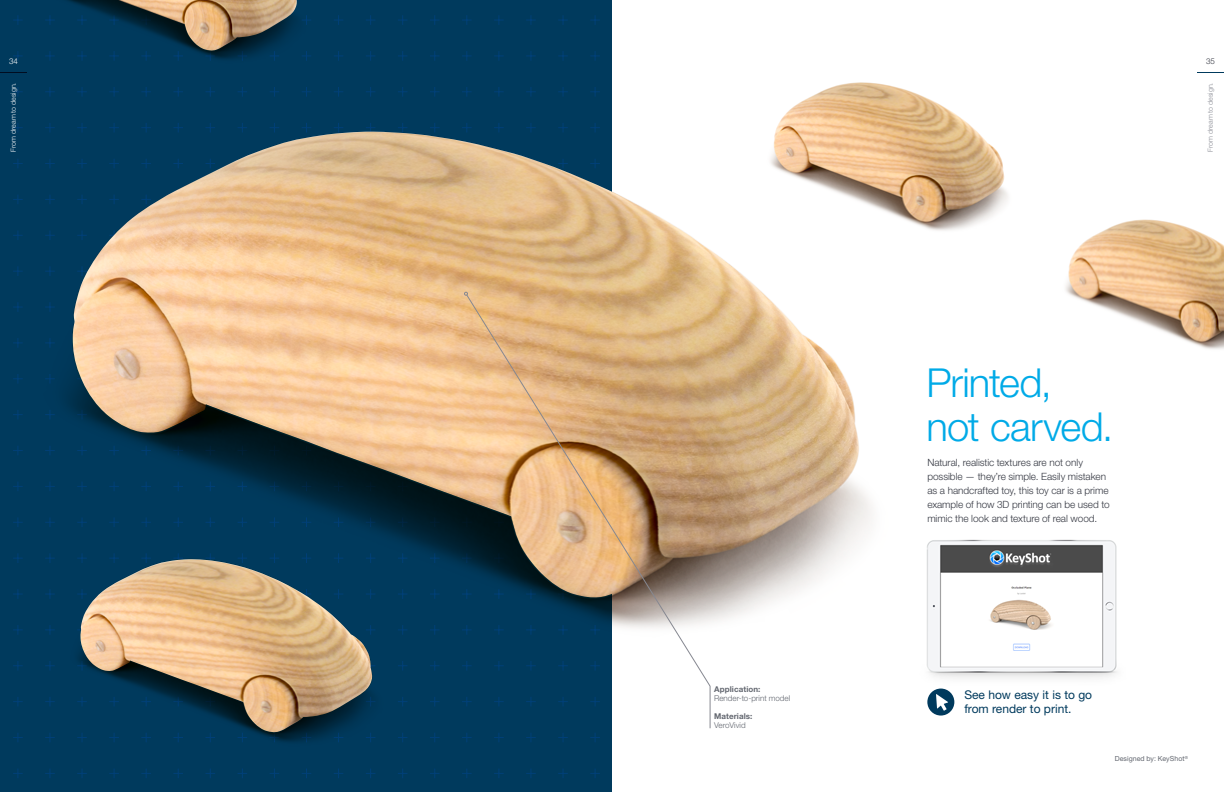
<style>
.page{position:relative;width:1224px;height:792px;background:#fff}
.page>*{position:absolute;margin:0;border:0;box-sizing:border-box;transform-origin:0 0}
.t1{font:300 40px/44px "Helvetica Neue LT Std";letter-spacing:-.02em;color:#00aae7}
.t2{font:12px/14px "Helvetica Neue LT Std";color:#003a5d}
.t3{font:300 10px/14px "Helvetica Neue LT Std";letter-spacing:-.005em;color:#343741}
.t4{font:300 8px "Helvetica Neue LT Std";letter-spacing:.005em;color:#62666f}
.t5{font:700 8px "Helvetica Neue LT Std";letter-spacing:.015em;color:#62666f}
.t6{font:300 8px "Helvetica Neue LT Std";color:#343741}
.t7{font:300 8px "Helvetica Neue LT Std";color:#fff}
.t8{font:7px "Helvetica Neue LT Std";letter-spacing:.005em;color:#62666f}
.t9{font:300 7px "Helvetica Neue LT Std";letter-spacing:.01em;color:#868891}
.t10{font:300 7px "Helvetica Neue LT Std";letter-spacing:.01em;color:#fff}
</style>
<div class="page">
<img style="left:991px;top:539px;width:126px;height:139px">
<div style="left:0;top:0;width:612px;height:792px;background:#003a5d"></div>
<svg style="left:591px;top:15px;width:9px;height:10px"></svg>
<svg style="left:558px;top:16px;width:10px;height:9px"></svg>
<svg style="left:526px;top:15px;width:9px;height:10px"></svg>
<svg style="left:494px;top:15px;width:9px;height:10px"></svg>
<svg style="left:462px;top:15px;width:9px;height:10px"></svg>
<svg style="left:430px;top:15px;width:9px;height:10px"></svg>
<svg style="left:398px;top:15px;width:9px;height:10px"></svg>
<svg style="left:366px;top:15px;width:9px;height:10px"></svg>
<svg style="left:590px;top:51px;width:10px;height:9px"></svg>
<svg style="left:558px;top:51px;width:10px;height:9px"></svg>
<svg style="left:526px;top:51px;width:10px;height:9px"></svg>
<svg style="left:494px;top:51px;width:9px;height:9px"></svg>
<svg style="left:462px;top:51px;width:9px;height:9px"></svg>
<svg style="left:430px;top:51px;width:9px;height:9px"></svg>
<svg style="left:398px;top:51px;width:9px;height:9px"></svg>
<svg style="left:366px;top:51px;width:9px;height:9px"></svg>
<svg style="left:430px;top:697px;width:10px;height:9px"></svg>
<svg style="left:13px;top:697px;width:10px;height:9px"></svg>
<svg style="left:590px;top:733px;width:10px;height:9px"></svg>
<svg style="left:558px;top:733px;width:10px;height:9px"></svg>
<svg style="left:526px;top:733px;width:10px;height:9px"></svg>
<svg style="left:494px;top:733px;width:10px;height:9px"></svg>
<svg style="left:462px;top:733px;width:10px;height:9px"></svg>
<svg style="left:430px;top:733px;width:10px;height:9px"></svg>
<svg style="left:13px;top:733px;width:10px;height:9px"></svg>
<svg style="left:590px;top:769px;width:10px;height:9px"></svg>
<svg style="left:558px;top:769px;width:10px;height:9px"></svg>
<svg style="left:526px;top:769px;width:10px;height:9px"></svg>
<svg style="left:494px;top:769px;width:10px;height:9px"></svg>
<svg style="left:462px;top:769px;width:10px;height:9px"></svg>
<svg style="left:430px;top:769px;width:10px;height:9px"></svg>
<svg style="left:398px;top:769px;width:10px;height:9px"></svg>
<svg style="left:366px;top:769px;width:9px;height:9px"></svg>
<svg style="left:334px;top:769px;width:9px;height:9px"></svg>
<svg style="left:302px;top:769px;width:9px;height:9px"></svg>
<svg style="left:270px;top:769px;width:9px;height:9px"></svg>
<svg style="left:238px;top:769px;width:9px;height:9px"></svg>
<svg style="left:205px;top:769px;width:10px;height:9px"></svg>
<svg style="left:173px;top:769px;width:10px;height:9px"></svg>
<svg style="left:141px;top:769px;width:10px;height:9px"></svg>
<svg style="left:109px;top:769px;width:10px;height:9px"></svg>
<svg style="left:77px;top:769px;width:10px;height:9px"></svg>
<svg style="left:45px;top:769px;width:10px;height:9px"></svg>
<svg style="left:13px;top:769px;width:10px;height:9px"></svg>
<img style="left:991px;top:145px;width:17px;height:72px">
<img style="left:1065px;top:219px;width:159px;height:130px">
<svg style="left:1197px;top:72px;width:27px;height:1px"></svg>
<img style="left:13px;top:60px;width:978px;height:636px">
<img style="left:73px;top:132px;width:785px;height:467px">
<svg style="left:466px;top:294px;width:245px;height:435px"></svg>
<svg style="left:464px;top:292px;width:4px;height:4px"></svg>
<img style="left:48px;top:533px;width:373px;height:236px">
<img style="left:80px;top:559px;width:292px;height:174px">
<img style="left:14px;top:0;width:326px;height:82px">
<img style="left:118px;top:0;width:179px;height:51px">
<div style="left:927px;top:689px;width:27px;height:27px;background:#003a5d;border-radius:50%"></div>
<svg style="left:936px;top:694px;width:12px;height:17px"></svg>
<svg style="left:0;top:72px;width:27px;height:1px"></svg>
<p class="t7" style="left:9px;top:56px;width:10px">34</p>
<p class="t10" style="left:9px;top:152px;width:70px;rotate:-90deg">From dream to design.</p>
<p class="t5" style="left:714px;top:684px;width:48px">Application:</p>
<p class="t4" style="left:714px;top:694px;width:78px">Render-to-print model</p>
<p class="t5" style="left:714px;top:711px;width:40px">Materials:</p>
<p class="t4" style="left:714px;top:721px;width:33px">VeroVivid</p>
<p class="t6" style="left:1206px;top:56px;width:10px">35</p>
<p class="t9" style="left:1206px;top:152px;width:70px;rotate:-90deg">From dream to design.</p>
<h1 class="t1" style="left:926px;top:360px;width:188px">Printed, not carved.</h1>
<p class="t3" style="left:927px;top:455px;width:184px">Natural, realistic textures are not only possible — they’re simple. Easily mistaken as a handcrafted toy, this toy car is a prime example of how 3D printing can be used to mimic the look and texture of real wood.</p>
<p class="t2" style="left:964px;top:688px;width:129px">See how easy it is to go from render to print.</p>
<p class="t8" style="left:1115px;top:754px;width:75px">Designed by: KeyShot<sup>®</sup></p>
</div>
